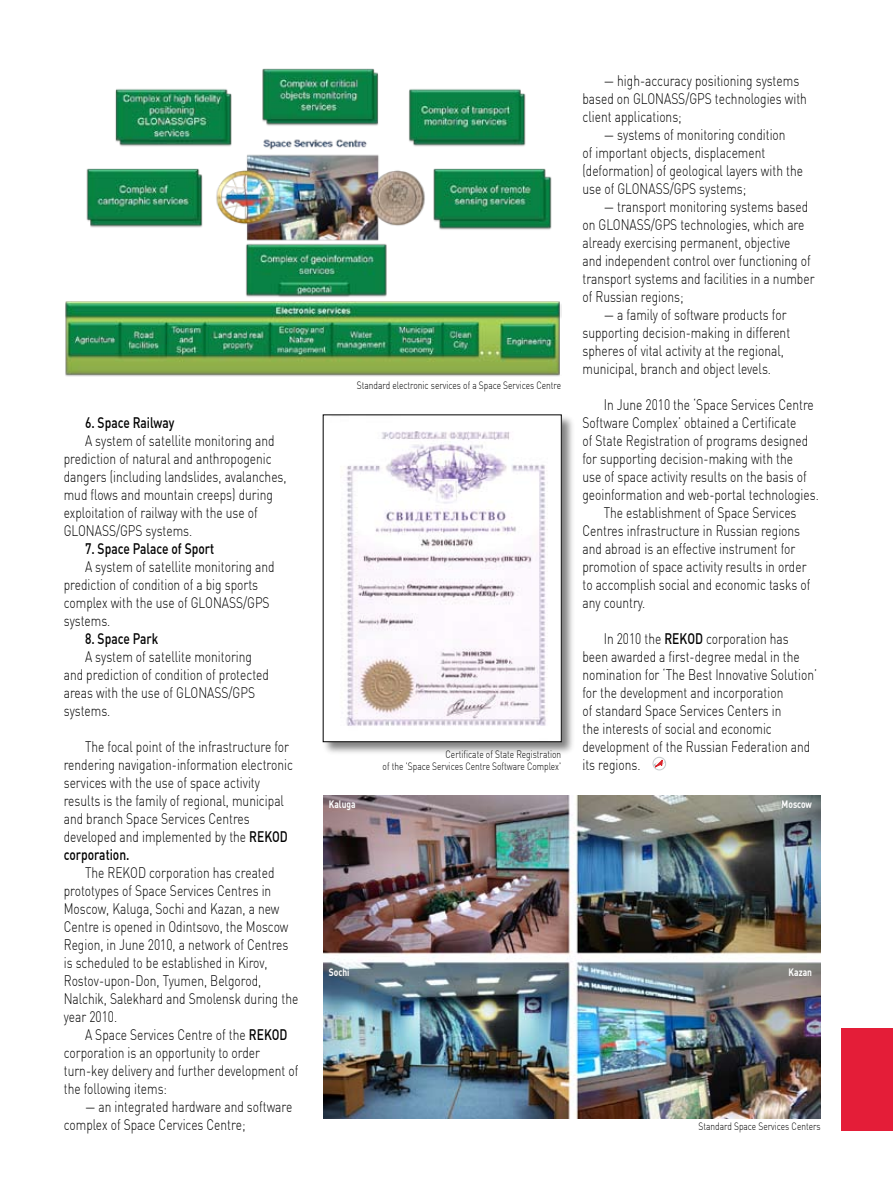
<style>
.page{position:relative;width:893px;height:1191px;background:#fff}
.page>*{position:absolute;margin:0;border:0;box-sizing:border-box;transform-origin:0 0}
.t1{font:300 15px/18px "DIN Cyr";color:#000;scale:.8 1}
.t2{font:500 15px "DIN Cyr";color:#000;scale:.8 1}
.t3{font:300 10.5px/12.6px "DIN Cyr";color:#000;text-align:right;scale:.8 1}
.t4{font:700 10.5px "DIN Cyr";color:#fff;scale:.8 1}
.s1{font-weight:500}
</style>
<div class="page">
<img style="left:65px;top:68px;width:496px;height:309px">
<div style="left:653px;top:757px;width:13px;height:13px;border:1px solid #c4c9cc;border-radius:50%"></div>
<svg style="left:654px;top:760px;width:11px;height:7px"></svg>
<img style="left:323px;top:795px;width:498px;height:323px">
<div style="left:321px;top:413px;width:255px;height:343px;background:#000;opacity:.5"></div>
<img style="left:325px;top:417px;width:234px;height:323px">
<div style="left:842px;top:1028px;width:51px;height:102px;background:#e41d38"></div>
<p class="t2" style="left:85px;top:414px;width:113px">6. Space Railway</p>
<p class="t1" style="left:64px;top:432px;width:280px;text-indent:21px">A system of satellite monitoring and prediction of natural and anthropogenic dangers (including landslides, avalanches, mud flows and mountain creeps) during exploitation of railway with the use of GLONASS/GPS systems.</p>
<p class="t2" style="left:85px;top:540px;width:163px">7. Space Palace of Sport</p>
<p class="t1" style="left:64px;top:558px;width:265px;text-indent:21px">A system of satellite monitoring and prediction of condition of a big sports complex with the use of GLONASS/GPS systems.</p>
<p class="t2" style="left:85px;top:630px;width:93px">8. Space Park</p>
<p class="t1" style="left:64px;top:648px;width:258px;text-indent:21px">A system of satellite monitoring and prediction of condition of protected areas with the use of GLONASS/GPS systems.</p>
<p class="t1" style="left:64px;top:738px;width:288px;text-indent:21px">The focal point of the infrastructure for rendering navigation-information electronic services with the use of space activity results is the family of regional, municipal and branch Space Services Centres developed and implemented by the <span class="s1">REKOD corporation.</span></p>
<p class="t1" style="left:64px;top:864px;width:295px;text-indent:21px">The REKOD corporation has created prototypes of Space Services Centres in Moscow, Kaluga, Sochi and Kazan, a new Centre is opened in Odintsovo, the Moscow Region, in June 2010, a network of Centres is scheduled to be established in Kirov, Rostov‑upon-Don, Tyumen, Belgorod, Nalchik, Salekhard and Smolensk during the year 2010.</p>
<p class="t1" style="left:64px;top:1026px;width:295px;text-indent:21px">A Space Services Centre of the <span class="s1">REKOD </span>corporation is an opportunity to order turn‑key delivery and further development of the following items:</p>
<p class="t1" style="left:64px;top:1098px;width:287px;text-indent:21px">— an integrated hardware and software complex of Space Cervices Centre;</p>
<p class="t3" style="left:357px;top:379px;width:257px">Standard electronic services of a Space Services Centre</p>
<p class="t4" style="left:329px;top:798px;width:35px">Kaluga</p>
<p class="t3" style="left:383px;top:747px;width:225px">Certificate of State Registration<br>of the 'Space Services Centre Software Complex'</p>
<p class="t1" style="left:582px;top:72px;width:282px;text-indent:21px">— high-accuracy positioning systems based on GLONASS/GPS technologies with client applications;</p>
<p class="t1" style="left:582px;top:126px;width:277px;text-indent:21px">— systems of monitoring condition<br>of important objects, displacement (deformation) of geological layers with the use of GLONASS/GPS systems;</p>
<p class="t1" style="left:582px;top:198px;width:292px;text-indent:21px">— transport monitoring systems based on GLONASS/GPS technologies, which are already exercising permanent, objective<br>and independent control over functioning of transport systems and facilities in a number of Russian regions;</p>
<p class="t1" style="left:582px;top:306px;width:261px;text-indent:21px">— a family of software products for supporting decision-making in different spheres of vital activity at the regional, municipal, branch and object levels.</p>
<p class="t1" style="left:604px;top:396px;width:264px">In June 2010 the ‘Space Services Centre</p>
<p class="t1" style="left:582px;top:414px;width:269px">Software Complex’ obtained a Certificate</p>
<p class="t1" style="left:582px;top:432px;width:284px">of State Registration of programs designed</p>
<p class="t1" style="left:582px;top:450px;width:265px">for supporting decision-making with the</p>
<p class="t1" style="left:582px;top:468px;width:282px">use of space activity results on the basis of</p>
<p class="t1" style="left:582px;top:486px;width:297px">geoinformation and web-portal technologies.</p>
<p class="t1" style="left:604px;top:504px;width:243px">The establishment of Space Services</p>
<p class="t1" style="left:582px;top:522px;width:274px">Centres infrastructure in Russian regions</p>
<p class="t1" style="left:582px;top:540px;width:268px">and abroad is an effective instrument for</p>
<p class="t1" style="left:582px;top:558px;width:282px">promotion of space activity results in order</p>
<p class="t1" style="left:582px;top:576px;width:286px">to accomplish social and economic tasks of</p>
<p class="t1" style="left:582px;top:594px;width:80px">any country.</p>
<p class="t1" style="left:582px;top:630px;width:295px;text-indent:21px">In 2010 the <span class="s1">REKOD</span> corporation has been awarded a first-degree medal in the nomination for ‘The Best Innovative Solution’ for the development and incorporation<br>of standard Space Services Centers in<br>the interests of social and economic development of the Russian Federation and its regions.</p>
<p class="t4" style="left:782px;top:798px;width:39px">Moscow</p>
<p class="t4" style="left:329px;top:966px;width:27px">Sochi</p>
<p class="t4" style="left:789px;top:966px;width:31px">Kazan</p>
<p class="t3" style="left:699px;top:1120px;width:154px">Standard Space Services Centers</p>
</div>
